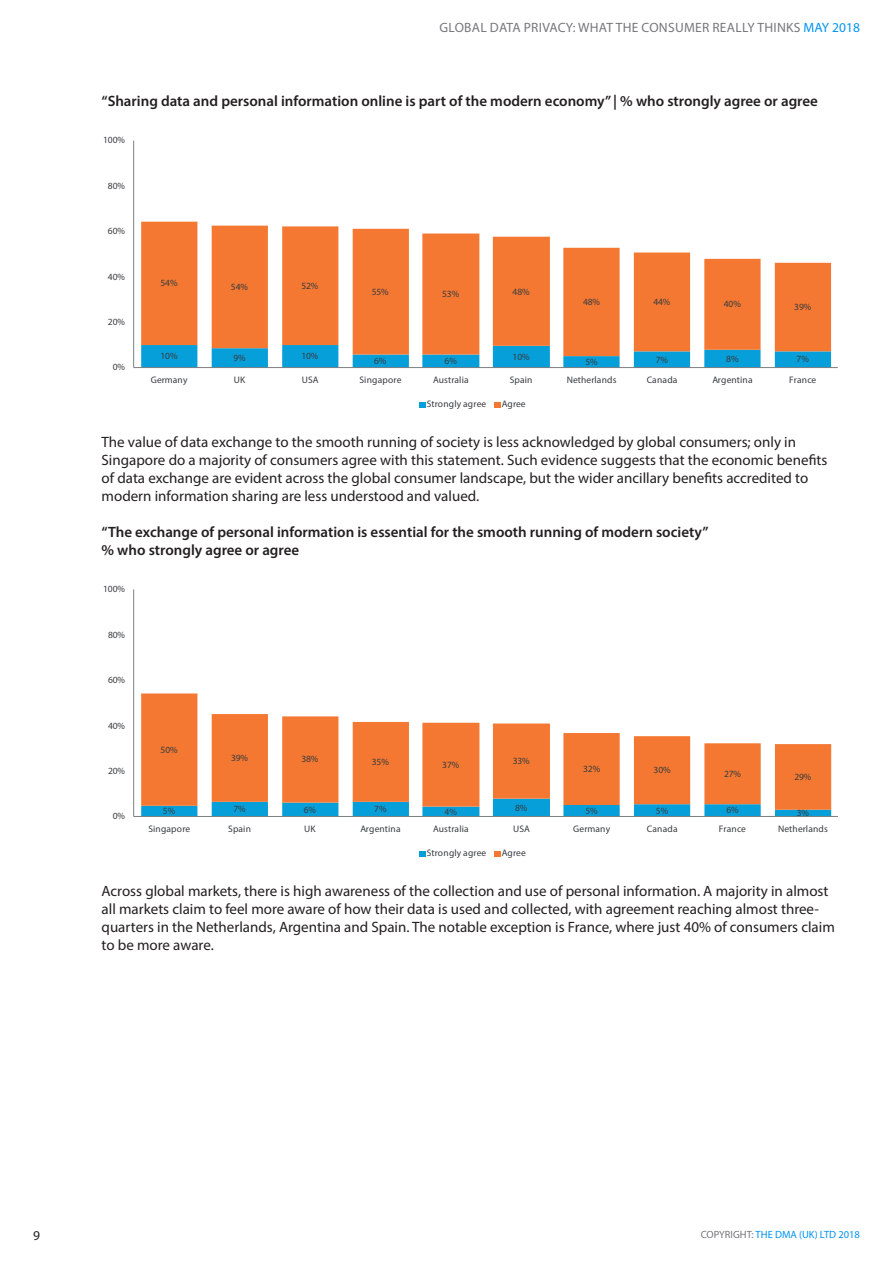
<style>
.page{position:relative;width:893px;height:1263px;background:#fff}
.page>*{position:absolute;margin:0;border:0;box-sizing:border-box;transform-origin:0 0}
.t1{font:15px/18px "Myriad Pro";color:#231f20}
.t2{font:600 15px/18px "Myriad Pro";color:#231f20}
.t3{font:13.5px "Myriad Pro";letter-spacing:.02em;color:#757779}
.t4{font:13.5px "Myriad Pro";color:#231f20}
.t5{font:10.5px "Myriad Pro";color:#0094f1}
.t6{font:9.45px "Myriad Pro";letter-spacing:.005em;color:#383c3e}
.s1{color:#0094f1}
.s2{color:#757779}
</style>
<div class="page">
<svg style="left:141px;top:356px;width:690px;height:11px"></svg>
<svg style="left:141px;top:222px;width:690px;height:134px;fill:#f47832"></svg>
<hr style="left:133px;top:141px;width:1px;height:227px;background:#7c8081">
<hr style="left:134px;top:367px;width:704px;height:1px;background:#7c8081">
<svg style="left:419px;top:402px;width:7px;height:5px"></svg>
<svg style="left:494px;top:402px;width:7px;height:5px"></svg>
<svg style="left:141px;top:810px;width:690px;height:6px"></svg>
<svg style="left:141px;top:693px;width:690px;height:117px"></svg>
<hr style="left:133px;top:589px;width:1px;height:227px;background:#7c8081">
<hr style="left:134px;top:816px;width:704px;height:1px;background:#7c8081">
<svg style="left:419px;top:851px;width:7px;height:5px"></svg>
<svg style="left:494px;top:851px;width:7px;height:5px"></svg>
<p class="t3" style="left:440px;top:20px;width:422px">GLOBAL DATA PRIVACY: WHAT THE CONSUMER REALLY THINKS <span class="s1">MAY 2018</span></p>
<p class="t2" style="left:102px;top:92px;width:718px">“Sharing data and personal information online is part of the modern economy” | % who strongly agree or agree</p>
<p class="t6" style="left:103px;top:134px;width:23px">100%</p>
<p class="t6" style="left:108px;top:180px;width:19px">80%</p>
<p class="t6" style="left:108px;top:225px;width:19px">60%</p>
<p class="t6" style="left:108px;top:271px;width:19px">40%</p>
<p class="t6" style="left:108px;top:316px;width:19px">20%</p>
<p class="t6" style="left:113px;top:361px;width:14px">0%</p>
<p class="t6" style="left:161px;top:277px;width:19px">54%</p>
<p class="t6" style="left:231px;top:281px;width:19px">54%</p>
<p class="t6" style="left:301px;top:280px;width:19px">52%</p>
<p class="t6" style="left:161px;top:350px;width:19px">10%</p>
<p class="t6" style="left:233px;top:352px;width:14px">9%</p>
<p class="t6" style="left:301px;top:350px;width:19px">10%</p>
<p class="t6" style="left:372px;top:286px;width:19px">55%</p>
<p class="t6" style="left:442px;top:288px;width:19px">53%</p>
<p class="t6" style="left:513px;top:285px;width:19px">48%</p>
<p class="t6" style="left:374px;top:355px;width:14px">6%</p>
<p class="t6" style="left:445px;top:355px;width:14px">6%</p>
<p class="t6" style="left:513px;top:351px;width:19px">10%</p>
<p class="t6" style="left:583px;top:296px;width:19px">48%</p>
<p class="t6" style="left:653px;top:296px;width:19px">44%</p>
<p class="t6" style="left:724px;top:298px;width:19px">40%</p>
<p class="t6" style="left:794px;top:301px;width:19px">39%</p>
<p class="t6" style="left:585px;top:356px;width:14px">5%</p>
<p class="t6" style="left:656px;top:354px;width:14px">7%</p>
<p class="t6" style="left:726px;top:353px;width:14px">8%</p>
<p class="t6" style="left:797px;top:353px;width:14px">7%</p>
<p class="t6" style="left:151px;top:374px;width:38px">Germany</p>
<p class="t6" style="left:234px;top:374px;width:13px">UK</p>
<p class="t6" style="left:302px;top:374px;width:18px">USA</p>
<p class="t6" style="left:360px;top:374px;width:43px">Singapore</p>
<p class="t6" style="left:433px;top:374px;width:37px">Australia</p>
<p class="t6" style="left:510px;top:374px;width:24px">Spain</p>
<p class="t6" style="left:567px;top:374px;width:51px">Netherlands</p>
<p class="t6" style="left:647px;top:374px;width:32px">Canada</p>
<p class="t6" style="left:712px;top:374px;width:42px">Argentina</p>
<p class="t6" style="left:789px;top:374px;width:28px">France</p>
<p class="t6" style="left:427px;top:398px;width:61px">Strongly agree</p>
<p class="t6" style="left:502px;top:398px;width:25px">Agree</p>
<p class="t1" style="left:102px;top:433px;width:727px">The value of data exchange to the smooth running of society is less acknowledged by global consumers; only in Singapore do a majority of consumers agree with this statement. Such evidence suggests that the economic benefits of data exchange are evident across the global consumer landscape, but the wider ancillary benefits accredited to modern information sharing are less understood and valued.</p>
<p class="t2" style="left:102px;top:522px;width:608px">“The exchange of personal information is essential for the smooth running of modern society” % who strongly agree or agree</p>
<p class="t6" style="left:103px;top:583px;width:23px">100%</p>
<p class="t6" style="left:108px;top:629px;width:19px">80%</p>
<p class="t6" style="left:108px;top:674px;width:19px">60%</p>
<p class="t6" style="left:108px;top:719px;width:19px">40%</p>
<p class="t6" style="left:108px;top:765px;width:19px">20%</p>
<p class="t6" style="left:113px;top:810px;width:14px">0%</p>
<p class="t6" style="left:161px;top:743px;width:19px">50%</p>
<p class="t6" style="left:231px;top:752px;width:19px">39%</p>
<p class="t6" style="left:301px;top:753px;width:19px">38%</p>
<p class="t6" style="left:372px;top:756px;width:19px">35%</p>
<p class="t6" style="left:442px;top:759px;width:19px">37%</p>
<p class="t6" style="left:163px;top:805px;width:14px">5%</p>
<p class="t6" style="left:233px;top:803px;width:14px">7%</p>
<p class="t6" style="left:304px;top:803px;width:14px">6%</p>
<p class="t6" style="left:374px;top:803px;width:14px">7%</p>
<p class="t6" style="left:445px;top:806px;width:14px">4%</p>
<p class="t6" style="left:513px;top:755px;width:19px">33%</p>
<p class="t6" style="left:515px;top:801px;width:14px">8%</p>
<p class="t6" style="left:583px;top:763px;width:19px">32%</p>
<p class="t6" style="left:654px;top:764px;width:19px">30%</p>
<p class="t6" style="left:724px;top:767px;width:19px">27%</p>
<p class="t6" style="left:794px;top:771px;width:19px">29%</p>
<p class="t6" style="left:585px;top:805px;width:14px">5%</p>
<p class="t6" style="left:656px;top:805px;width:14px">5%</p>
<p class="t6" style="left:726px;top:804px;width:14px">6%</p>
<p class="t6" style="left:797px;top:807px;width:14px">3%</p>
<p class="t6" style="left:148px;top:822px;width:43px">Singapore</p>
<p class="t6" style="left:228px;top:822px;width:24px">Spain</p>
<p class="t6" style="left:304px;top:822px;width:13px">UK</p>
<p class="t6" style="left:360px;top:822px;width:42px">Argentina</p>
<p class="t6" style="left:433px;top:822px;width:37px">Australia</p>
<p class="t6" style="left:513px;top:822px;width:18px">USA</p>
<p class="t6" style="left:573px;top:822px;width:38px">Germany</p>
<p class="t6" style="left:647px;top:822px;width:32px">Canada</p>
<p class="t6" style="left:719px;top:822px;width:28px">France</p>
<p class="t6" style="left:778px;top:822px;width:51px">Netherlands</p>
<p class="t6" style="left:427px;top:847px;width:61px">Strongly agree</p>
<p class="t6" style="left:502px;top:847px;width:25px">Agree</p>
<p class="t1" style="left:102px;top:881px;width:735px">Across global markets, there is high awareness of the collection and use of personal information. A majority in almost all markets claim to feel more aware of how their data is used and collected, with agreement reaching almost three&shy;quarters in the Netherlands, Argentina and Spain. The notable exception is France, where just 40% of consumers claim to be more aware.</p>
<p class="t4" style="left:33px;top:1227px;width:8px">9</p>
<p class="t5" style="left:701px;top:1228px;width:161px"><span class="s2">COPYRIGHT:</span> THE DMA (UK) LTD 2018</p>
</div>
